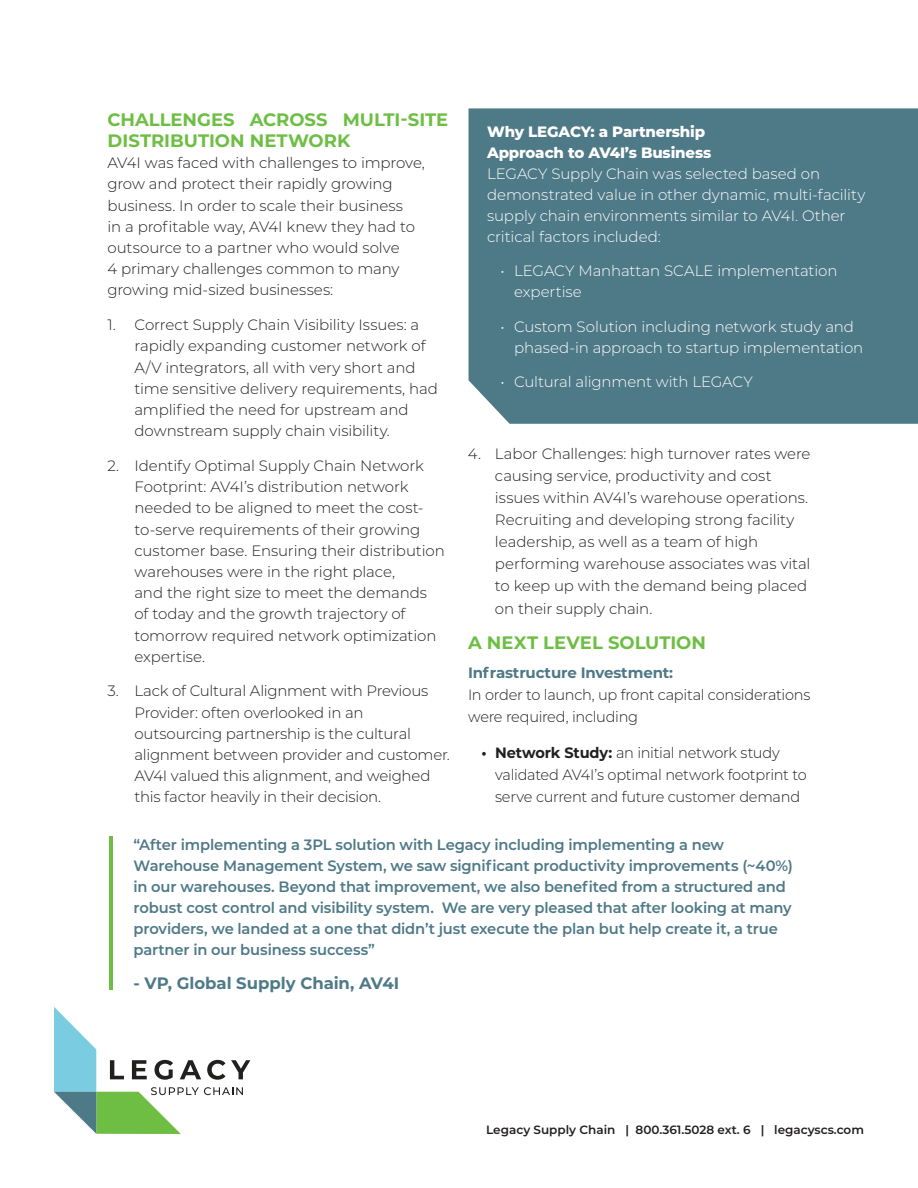
<style>
.page{position:relative;width:918px;height:1188px;background:#fff}
.page>*{position:absolute;margin:0;border:0;box-sizing:border-box;transform-origin:0 0}
.t1{font:700 18px/21.1px "Montserrat";color:#6ebe44}
.t2{font:700 16.5px "Montserrat";color:#4e7987}
.t3{font:300 15px/21.1px "Montserrat";letter-spacing:-.01em;color:#221f1f}
.t4{font:600 15px/21px "Montserrat";letter-spacing:-.01em;color:#4e7987}
.t5{font:300 15px/21px "Montserrat";letter-spacing:-.005em;color:#fff}
.t6{font:800 15px/21px "Montserrat";letter-spacing:-.01em;color:#fff}
.t7{font:700 15px "Montserrat";letter-spacing:-.01em;color:#4e7987}
.t8{font:600 12px "Montserrat";color:#221f1f}
.s1{font-weight:700}
</style>
<div class="page">
<svg style="left:54px;top:1007px;width:196px;height:127px"></svg>
<div style="left:469px;top:108px;width:449px;height:316px;background:#4e7987"></div>
<hr style="left:109px;top:836px;width:4px;height:154px;background:#6ebe44">
<p class="t1" style="left:107px;top:110px;width:342px">CHALLENGES ACROSS MULTI-SITE<br>DISTRIBUTION NETWORK</p>
<p class="t3" style="left:107px;top:153px;width:319px">AV4I was faced with challenges to improve, grow and protect their rapidly growing business. In order to scale their business<br>in a profitable way, AV4I knew they had to outsource to a partner who would solve<br>4 primary challenges common to many growing mid-sized businesses:</p>
<p class="t3" style="left:134px;top:315px;width:305px;text-indent:-27px">1. Correct Supply Chain Visibility Issues: a rapidly expanding customer network of A/V integrators, all with very short and time sensitive delivery requirements, had amplified the need for upstream and downstream supply chain visibility.</p>
<p class="t3" style="left:134px;top:455px;width:312px;text-indent:-27px">2. Identify Optimal Supply Chain Network Footprint: AV4I’s distribution network needed to be aligned to meet the cost&shy;to-serve requirements of their growing customer base. Ensuring their distribution warehouses were in the right place,<br>and the right size to meet the demands<br>of today and the growth trajectory of tomorrow required network optimization expertise.</p>
<p class="t3" style="left:134px;top:681px;width:317px;text-indent:-27px">3. Lack of Cultural Alignment with Previous Provider: often overlooked in an outsourcing partnership is the cultural alignment between provider and customer.<br>AV4I valued this alignment, and weighed this factor heavily in their decision.</p>
<p class="t6" style="left:487px;top:122px;width:226px">Why LEGACY: a Partnership<br>Approach to AV4I’s Business</p>
<p class="t5" style="left:487px;top:164px;width:380px">LEGACY Supply Chain was selected based on demonstrated value in other dynamic, multi-facility supply chain environments similar to AV4I. Other critical factors included:</p>
<p class="t5" style="left:514px;top:261px;width:325px;text-indent:-14px">• LEGACY Manhattan SCALE implementation expertise</p>
<p class="t5" style="left:514px;top:317px;width:351px;text-indent:-14px">• Custom Solution including network study and phased-in approach to startup implementation</p>
<p class="t5" style="left:501px;top:372px;width:254px">• Cultural alignment with LEGACY</p>
<p class="t3" style="left:495px;top:443px;width:317px;line-height:22.2px;text-indent:-27px">4. Labor Challenges: high turnover rates were causing service, productivity and cost issues within AV4I’s warehouse operations.<br>Recruiting and developing strong facility leadership, as well as a team of high performing warehouse associates was vital to keep up with the demand being placed on their supply chain.</p>
<p class="t1" style="left:468px;top:633px;width:240px">A NEXT LEVEL SOLUTION</p>
<p class="t7" style="left:468px;top:666px;width:207px">Infrastructure Investment:</p>
<p class="t3" style="left:468px;top:684px;width:344px;line-height:22.2px">In order to launch, up front capital considerations were required, including</p>
<p class="t3" style="left:495px;top:742px;width:313px;line-height:22.2px;text-indent:-14px"><span class="s1">• Network Study:</span> an initial network study validated AV4I’s optimal network footprint to serve current and future customer demand</p>
<p class="t4" style="left:133px;top:835px;width:661px">“After implementing a 3PL solution with Legacy including implementing a new Warehouse Management System, we saw significant productivity improvements (~40%) in our warehouses. Beyond that improvement, we also benefited from a structured and robust cost control and visibility system. We are very pleased that after looking at many providers, we landed at a one that didn’t just execute the plan but help create it, a true partner in our business success”</p>
<p class="t2" style="left:133px;top:975px;width:267px">- VP, Global Supply Chain, AV4I</p>
<p class="t8" style="left:486px;top:1125px;width:379px">Legacy Supply Chain | 800.361.5028 ext. 6 | legacyscs.com</p>
</div>
